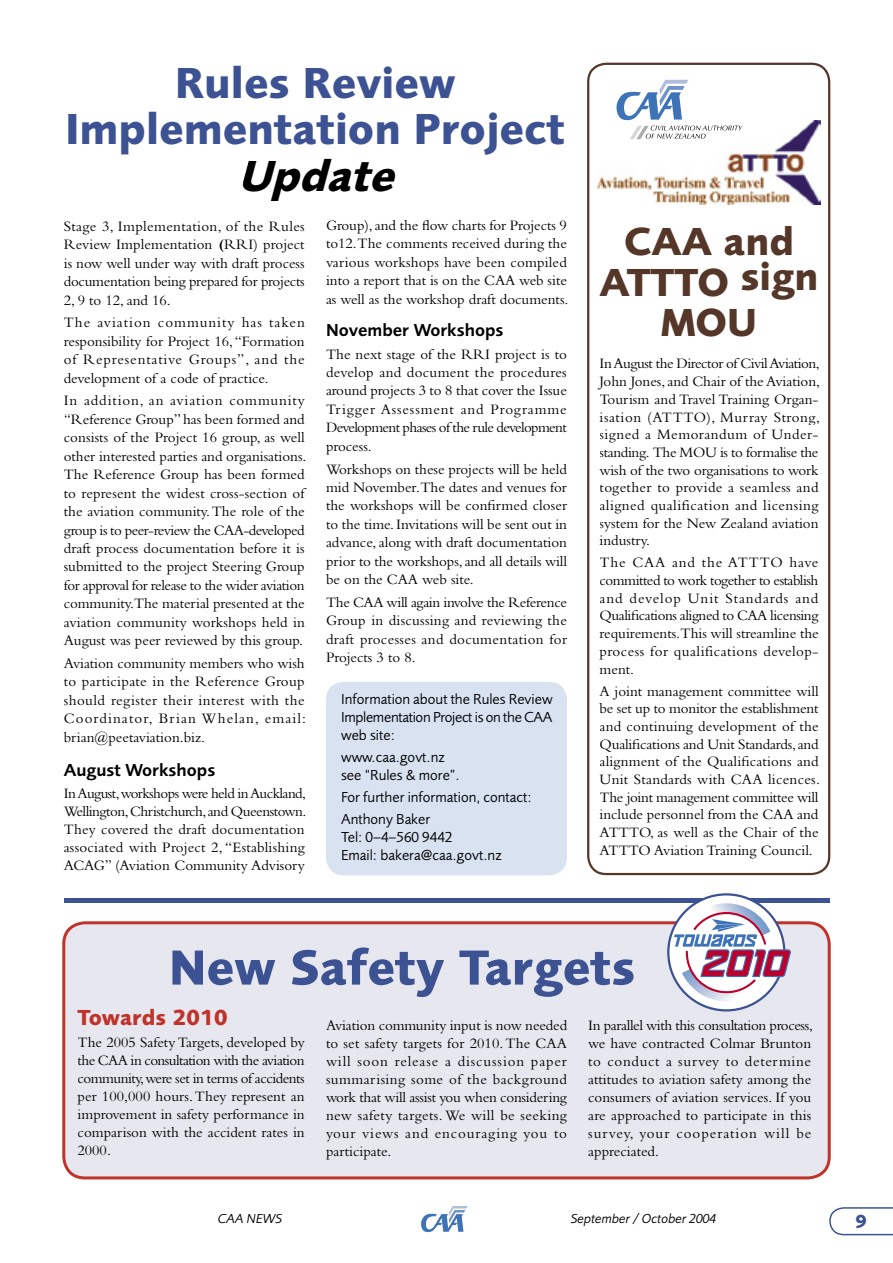
<style>
.page{position:relative;width:893px;height:1263px;background:#fff}
.page>*{position:absolute;margin:0;border:0;box-sizing:border-box;transform-origin:0 0}
.t1{font:700 51px "Foundry Sans";color:#3c5293}
.t2{font:700 45px/46.5px "Foundry Sans";color:#3c5293;text-align:center}
.t3{font:italic 700 45px "Foundry Sans";color:#000}
.t4{font:700 40.5px/40.5px "Foundry Sans";color:#543729;text-align:center}
.t5{font:700 22.5px "Foundry Sans";color:#bf332b}
.t6{font:700 19.5px "Foundry Sans";color:#3c5293}
.t7{font:600 18px "Foundry Sans";color:#000}
.t8{font:15px/18.5px "Bembo";color:#000;text-align:justify}
.t9{font:15px/18px "Foundry Sans";color:#000}
.t10{font:italic 13.5px "Foundry Sans";color:#000}
.s1{font-weight:700}
</style>
<div class="page">
<div style="left:62px;top:921px;width:769px;height:258px;background:#e7e7ef"></div>
<svg style="left:587px;top:63px;width:243px;height:812px"></svg>
<svg style="left:421px;top:1206px;width:47px;height:26px"></svg>
<svg style="left:829px;top:1207px;width:64px;height:28px"></svg>
<div style="left:64px;top:898px;width:765px;height:5px;background:#3c5293"></div>
<div style="left:326px;top:682px;width:241px;height:193px;background:#d8e2f1;border-radius:18px"></div>
<svg style="left:630px;top:126px;width:112px;height:13px"></svg>
<svg style="left:615px;top:80px;width:73px;height:40px"></svg>
<div style="left:78px;top:1037px;width:227px;height:13px;background:#e7e7ef"></div>
<div style="left:78px;top:1055px;width:227px;height:10px;background:#e7e7ef"></div>
<div style="left:78px;top:1073px;width:227px;height:13px;background:#e7e7ef"></div>
<div style="left:78px;top:1091px;width:227px;height:13px;background:#e7e7ef"></div>
<div style="left:78px;top:1109px;width:227px;height:13px;background:#e7e7ef"></div>
<div style="left:78px;top:1127px;width:227px;height:13px;background:#e7e7ef"></div>
<div style="left:78px;top:1145px;width:32px;height:10px;background:#e7e7ef"></div>
<div style="left:326px;top:1019px;width:241px;height:14px;background:#e7e7ef"></div>
<div style="left:326px;top:1037px;width:241px;height:14px;background:#e7e7ef"></div>
<div style="left:326px;top:1055px;width:241px;height:14px;background:#e7e7ef"></div>
<div style="left:326px;top:1073px;width:241px;height:14px;background:#e7e7ef"></div>
<div style="left:326px;top:1091px;width:241px;height:14px;background:#e7e7ef"></div>
<div style="left:326px;top:1109px;width:241px;height:14px;background:#e7e7ef"></div>
<div style="left:326px;top:1127px;width:241px;height:14px;background:#e7e7ef"></div>
<div style="left:326px;top:1146px;width:64px;height:13px;background:#e7e7ef"></div>
<div style="left:589px;top:1020px;width:223px;height:13px;background:#e7e7ef"></div>
<div style="left:588px;top:1038px;width:223px;height:10px;background:#e7e7ef"></div>
<div style="left:589px;top:1056px;width:222px;height:13px;background:#e7e7ef"></div>
<div style="left:589px;top:1074px;width:222px;height:13px;background:#e7e7ef"></div>
<div style="left:589px;top:1092px;width:222px;height:13px;background:#e7e7ef"></div>
<div style="left:589px;top:1110px;width:222px;height:13px;background:#e7e7ef"></div>
<div style="left:589px;top:1128px;width:222px;height:13px;background:#e7e7ef"></div>
<div style="left:589px;top:1146px;width:69px;height:13px;background:#e7e7ef"></div>
<svg style="left:667px;top:893px;width:124px;height:118px"></svg>
<h2 class="t2" style="left:66px;top:59px;width:501px">Rules Review<br>Implementation Project</h2>
<h2 class="t3" style="left:238px;top:149px;width:171px">Update</h2>
<p class="t8" style="left:326px;top:216px;width:244px">Group), and the flow charts for Projects 9 to12.The comments received during the various workshops have been compiled into a report that is on the CAA web site as well as the workshop draft documents.</p>
<p class="t7" style="left:326px;top:319px;width:179px">November Workshops</p>
<p class="t8" style="left:326px;top:344px;width:242px">The next stage of the RRI project is to develop and document the procedures around projects 3 to 8 that cover the Issue Trigger Assessment and Programme Development phases of the rule development process.</p>
<p class="t8" style="left:326px;top:459px;width:243px">Workshops on these projects will be held mid November.The dates and venues for the workshops will be confirmed closer to the time. Invitations will be sent out in advance, along with draft documentation prior to the workshops, and all details will be on the CAA web site.</p>
<p class="t8" style="left:326px;top:593px;width:243px">The CAA will again involve the Reference Group in discussing and reviewing the draft processes and documentation for Projects 3 to 8.</p>
<p class="t9" style="left:341px;top:689px;width:213px;text-align:justify">Information about the Rules Review Implementation Project is on the CAA web site:</p>
<p class="t9" style="left:341px;top:748px;width:120px">www.caa.govt.nz see “Rules &amp; more”.</p>
<p class="t9" style="left:341px;top:786px;width:192px;line-height:22.2px">For further information, contact:<br>Anthony Baker</p>
<p class="t9" style="left:341px;top:828px;width:162px">Tel: 0–4–560 9442<br>Email: bakera@caa.govt.nz</p>
<p class="t8" style="left:64px;top:217px;width:243px">Stage 3, Implementation, of the Rules Review Implementation <span class="s1">(</span>RRI) project is now well under way with draft process documentation being prepared for projects 2, 9 to 12, and 16.</p>
<p class="t8" style="left:64px;top:313px;width:243px">The aviation community has taken responsibility for Project 16, “Formation of Representative Groups”, and the development of a code of practice.</p>
<p class="t8" style="left:64px;top:391px;width:244px;text-align:left">In addition, an aviation community “Reference Group” has been formed and consists of the Project 16 group, as well other interested parties and organisations.<br>The Reference Group has been formed to represent the widest cross-section of the aviation community. The role of the group is to peer-review the CAA-developed draft process documentation before it is submitted to the project Steering Group for approval for release to the wider aviation community.The material presented at the aviation community workshops held in August was peer reviewed by this group.</p>
<p class="t8" style="left:64px;top:654px;width:244px">Aviation community members who wish to participate in the Reference Group should register their interest with the Coordinator, Brian Whelan, email: brian@peetaviation.biz.</p>
<p class="t7" style="left:64px;top:760px;width:153px">August Workshops</p>
<p class="t8" style="left:64px;top:784px;width:244px;line-height:18px">In August, workshops were held in Auckland, Wellington, Christchurch, and Queenstown.<br>They covered the draft documentation associated with Project 2, “Establishing ACAG” (Aviation Community Advisory</p>
<h3 class="t4" style="left:600px;top:221px;width:220px">CAA and<br>ATTTO sign<br>MOU</h3>
<p class="t8" style="left:600px;top:355px;width:222px;line-height:17.7px">In August the Director of Civil Aviation, John Jones, and Chair of the Aviation, Tourism and Travel Training Organ&shy;isation (ATTTO), Murray Strong, signed a Memorandum of Under&shy;standing. The MOU is to formalise the wish of the two organisations to work together to provide a seamless and aligned qualification and licensing system for the New Zealand aviation industry.</p>
<p class="t8" style="left:600px;top:553px;width:221px;line-height:17.7px">The CAA and the ATTTO have committed to work together to establish and develop Unit Standards and Qualifications aligned to CAA licensing requirements.This will streamline the process for qualifications develop&shy;ment.</p>
<p class="t8" style="left:600px;top:682px;width:222px;line-height:17.7px">A joint management committee will be set up to monitor the establishment and continuing development of the Qualifications and Unit Standards, and alignment of the Qualifications and Unit Standards with CAA licences.<br>The joint management committee will include personnel from the CAA and ATTTO, as well as the Chair of the ATTTO Aviation Training Council.</p>
<h1 class="t1" style="left:169px;top:937px;width:468px">New Safety Targets</h1>
<p class="t8" style="left:326px;top:1015px;width:243px;line-height:18px">Aviation community input is now needed to set safety targets for 2010. The CAA will soon release a discussion paper summarising some of the background work that will assist you when considering new safety targets. We will be seeking your views and encouraging you to participate.</p>
<p class="t8" style="left:588px;top:1016px;width:226px;line-height:18px">In parallel with this consultation process, we have contracted Colmar Brunton to conduct a survey to determine attitudes to aviation safety among the consumers of aviation services. If you are approached to participate in this survey, your cooperation will be appreciated.</p>
<h3 class="t5" style="left:78px;top:1004px;width:151px">Towards 2010</h3>
<p class="t8" style="left:78px;top:1033px;width:229px;line-height:18px">The 2005 Safety Targets, developed by the CAA in consultation with the aviation community, were set in terms of accidents per 100,000 hours. They represent an improvement in safety performance in comparison with the accident rates in 2000.</p>
<p class="t10" style="left:218px;top:1211px;width:66px">CAA NEWS</p>
<p class="t10" style="left:571px;top:1211px;width:147px">September / October 2004</p>
<h3 class="t6" style="left:855px;top:1209px;width:14px">9</h3>
</div>
